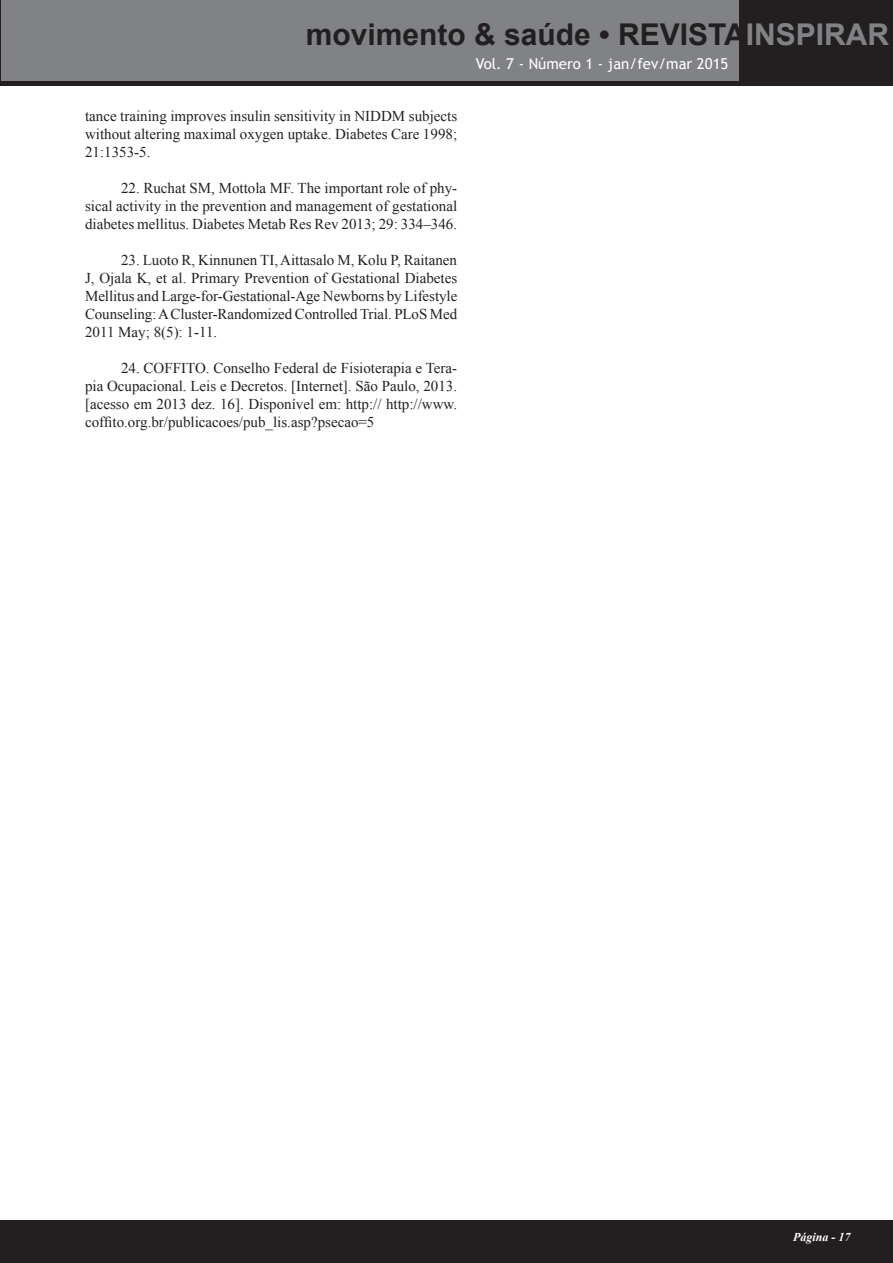
<style>
.page{position:relative;width:893px;height:1263px;background:#fff}
.page>*{position:absolute;margin:0;border:0;box-sizing:border-box;transform-origin:0 0}
.t1{font:700 30px "Arial";color:#231f20}
.Corpo_do_texto{font:15px/18px "Times New Roman";color:#231f20;text-align:justify}
.t2{font:15px "Trebuchet MS";color:#fff}
.t3{font:italic 700 12px "Times New Roman";color:#fff}
.s1{color:#808285}
</style>
<div class="page">
<div style="left:0;top:1220px;width:893px;height:43px;background:#231f20"></div>
<div style="left:0;top:0;width:893px;height:85px;background:#231f20"></div>
<div style="left:2px;top:0;width:737px;height:80px;background:#808285"></div>
<h1 class="t1" style="left:306px;top:14px;width:585px">movimento &amp; saúde • REVISTA<span class="s1">INSPIRAR</span></h1>
<p class="Corpo_do_texto" style="left:85px;top:106px;width:374px">tance training improves insulin sensitivity in NIDDM subjects without altering maximal oxygen uptake. Diabetes Care 1998; 21:1353-5.</p>
<p class="Corpo_do_texto" style="left:85px;top:178px;width:374px;text-indent:36px">22. Ruchat SM, Mottola MF. The important role of phy&shy;sical activity in the prevention and management of gestational diabetes mellitus. Diabetes Metab Res Rev 2013; 29: 334–346.</p>
<p class="Corpo_do_texto" style="left:85px;top:250px;width:374px;text-indent:36px">23. Luoto R, Kinnunen TI, Aittasalo M, Kolu P, Raitanen J, Ojala K, et al. Primary Prevention of Gestational Diabetes Mellitus and Large-for-Gestational-Age Newborns by Lifestyle Counseling: A Cluster-Randomized Controlled Trial. PLoS Med 2011 May; 8(5): 1-11.</p>
<p class="Corpo_do_texto" style="left:85px;top:358px;width:374px;text-indent:36px">24. COFFITO. Conselho Federal de Fisioterapia e Tera&shy;pia Ocupacional. Leis e Decretos. [Internet]. São Paulo, 2013. [acesso em 2013 dez. 16]. Disponível em: http:// http://www. coffito.org.br/publicacoes/pub_lis.asp?psecao=5</p>
<p class="t2" style="left:476px;top:55px;width:254px">Vol. 7 - Número 1 - jan/fev/mar 2015</p>
<p class="t3" style="left:793px;top:1229px;width:59px">Página - 17</p>
</div>
